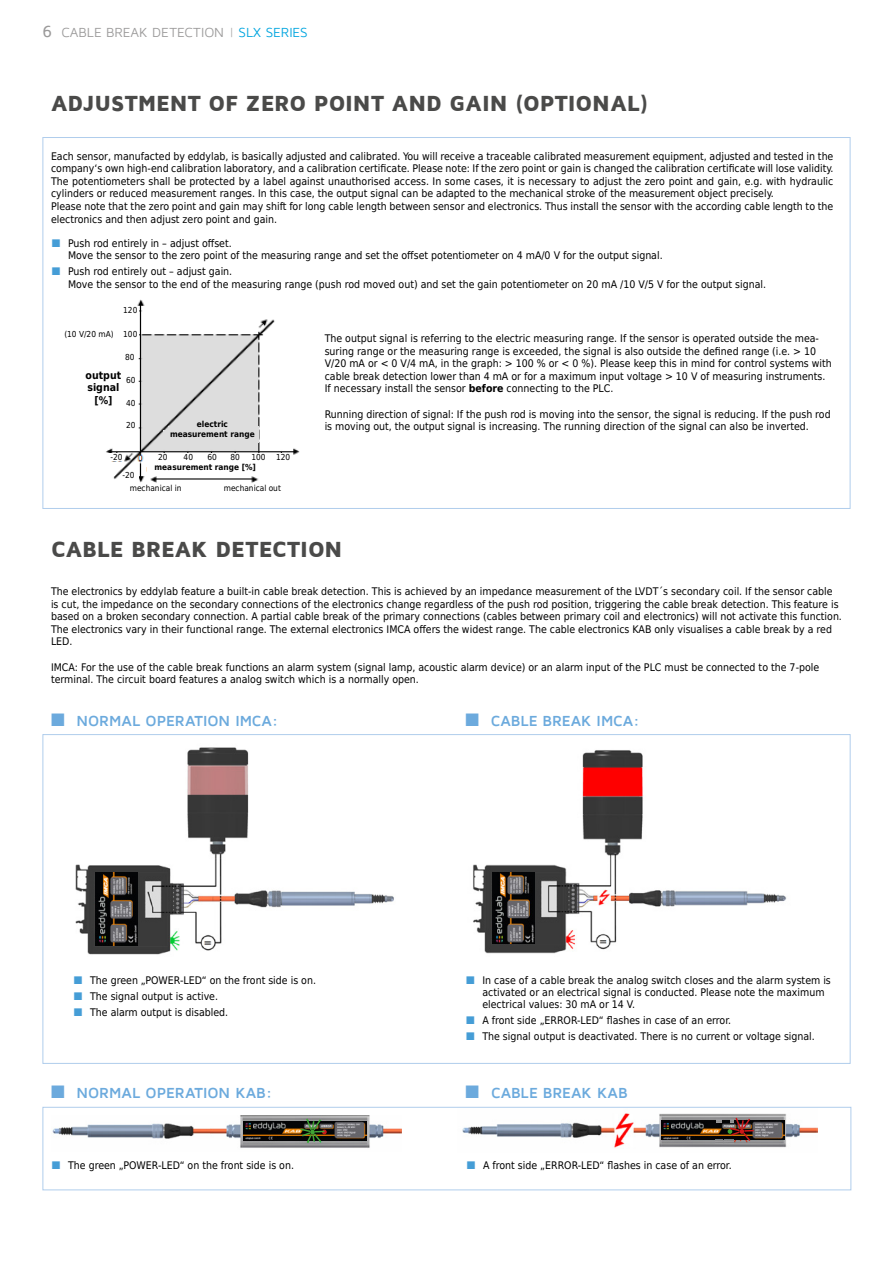
<style>
.page{position:relative;width:893px;height:1263px;background:#fff}
.page>*{position:absolute;margin:0;border:0;box-sizing:border-box;transform-origin:0 0}
.Innenteil_ÜBerschrif{font:900 22.5px "Maven Pro";letter-spacing:-.005em;color:#4a4a49}
.t1{font:700 15px "Maven Pro";letter-spacing:-.005em;color:#6caadd}
.Kapitelüberschrift_g{font:13.5px "Maven Pro";letter-spacing:-.005em;color:#9b9a9a}
.Copytext_grauer_Kast{font:10.5px/12.6px "DejaVu Sans Condensed";color:#000}
.t2{font:700 10.5px "DejaVu Sans Condensed";color:#000}
.t3{font:8.25px "DejaVu Sans Condensed";color:#000}
.t4{font:700 8.25px "DejaVu Sans Condensed";color:#000}
.s1{font-weight:500;font-size:16.5px}
.s2{font-family:"Arial";font-size:9.75px;color:#abaaaa}
.s3{color:#00a5df}
.s4{font-family:"Impact";font-size:16.5px;color:#459dd6}
.s5{font-weight:700}
.s6{font-family:"Impact";font-weight:400;font-size:27px}
</style>
<div class="page">
<img style="left:106px;top:299px;width:194px;height:184px">
<div style="left:147px;top:464px;width:129px;height:10px;background:#fff"></div>
<div style="left:85px;top:371px;width:37px;height:37px;background:#fff"></div>
<div style="left:57px;top:331px;width:62px;height:8px;background:#fff"></div>
<div style="left:116px;top:307px;width:23px;height:8px;background:#fff"></div>
<div style="left:116px;top:331px;width:23px;height:8px;background:#fff"></div>
<div style="left:118px;top:354px;width:20px;height:8px;background:#fff"></div>
<div style="left:122px;top:376px;width:16px;height:9px;background:#fff"></div>
<div style="left:122px;top:399px;width:16px;height:9px;background:#fff"></div>
<div style="left:122px;top:422px;width:16px;height:9px;background:#fff"></div>
<div style="left:106px;top:453px;width:17px;height:7px;background:#fff"></div>
<div style="left:123px;top:472px;width:16px;height:9px;background:#fff"></div>
<div style="left:158px;top:453px;width:11px;height:10px;background:#fff"></div>
<div style="left:181px;top:453px;width:13px;height:10px;background:#fff"></div>
<div style="left:205px;top:453px;width:13px;height:10px;background:#fff"></div>
<div style="left:228px;top:453px;width:13px;height:10px;background:#fff"></div>
<div style="left:244px;top:453px;width:25px;height:10px;background:#fff"></div>
<div style="left:269px;top:453px;width:23px;height:10px;background:#fff"></div>
<img style="left:168px;top:426px;width:90px;height:17px">
<svg style="left:164px;top:430px;width:9px;height:7px"></svg>
<img style="left:191px;top:414px;width:64px;height:16px">
<img style="left:75px;top:747px;width:319px;height:208px">
<img style="left:473px;top:750px;width:314px;height:204px">
<img style="left:95px;top:873px;width:42px;height:72px">
<img style="left:493px;top:872px;width:42px;height:72px">
<img style="left:52px;top:1123px;width:159px;height:16px">
<img style="left:211px;top:1115px;width:190px;height:33px">
<img style="left:243px;top:1121px;width:123px;height:19px">
<svg style="left:299px;top:1117px;width:28px;height:27px"></svg>
<img style="left:462px;top:1113px;width:356px;height:35px">
<img style="left:661px;top:1121px;width:123px;height:19px">
<svg style="left:715px;top:1116px;width:39px;height:28px"></svg>
<div style="left:43px;top:1107px;width:808px;height:83px;border:1px solid #b0cdec"></div>
<p class="Kapitelüberschrift_g" style="left:43px;top:26px;width:267px"><span class="s1">6</span> CABLE BREAK DETECTION <span class="s2">|</span> <span class="s3">SLX SERIES</span></p>
<p class="Innenteil_ÜBerschrif" style="left:51px;top:91px;width:599px">ADJUSTMENT OF ZERO POINT AND GAIN (OPTIONAL)</p>
<p class="Copytext_grauer_Kast" style="left:51px;top:149px;width:784px;text-align:justify">Each sensor, manufacted by eddylab, is basically adjusted and calibrated. You will receive a traceable calibrated measurement equipment, adjusted and tested in the company‘s own high-end calibration laboratory, and a calibration certificate. Please note: If the zero point or gain is changed the calibration certificate will lose validity.<br>The potentiometers shall be protected by a label against unauthorised access. In some cases, it is necessary to adjust the zero point and gain, e.g. with hydraulic cylinders or reduced measurement ranges. In this case, the output signal can be adapted to the mechanical stroke of the measurement object precisely.</p>
<p class="Copytext_grauer_Kast" style="left:51px;top:200px;width:784px">Please note that the zero point and gain may shift for long cable length between sensor and electronics. Thus install the sensor with the according cable length to the electronics and then adjust zero point and gain.</p>
<p class="Copytext_grauer_Kast" style="left:68px;top:237px;width:596px;line-height:12px;text-indent:-17px"><span class="s4">■</span> Push rod entirely in – adjust offset.<br>Move the sensor to the zero point of the measuring range and set the offset potentiometer on 4 mA/0 V for the output signal.</p>
<p class="Copytext_grauer_Kast" style="left:68px;top:265px;width:700px;text-indent:-17px"><span class="s4">■</span> Push rod entirely out – adjust gain.<br>Move the sensor to the end of the measuring range (push rod moved out) and set the gain potentiometer on 20 mA /10 V/5 V for the output signal.</p>
<p class="t3" style="left:123px;top:303px;width:16px">120</p>
<p class="t3" style="left:123px;top:327px;width:16px">100</p>
<p class="t3" style="left:125px;top:350px;width:11px">80</p>
<p class="t3" style="left:126px;top:373px;width:11px">60</p>
<p class="t3" style="left:126px;top:395px;width:11px">40</p>
<p class="t3" style="left:126px;top:418px;width:11px">20</p>
<p class="t3" style="left:64px;top:327px;width:51px">(10 V/20 mA)</p>
<p class="t2" style="left:86px;top:366px;width:37px">output</p>
<p class="t2" style="left:87px;top:379px;width:33px">signal</p>
<p class="t2" style="left:94px;top:391px;width:20px">[%]</p>
<p class="t3" style="left:110px;top:449px;width:14px">-20</p>
<p class="t4" style="left:197px;top:418px;width:33px">electric</p>
<p class="t4" style="left:170px;top:428px;width:86px">measurement range</p>
<p class="t3" style="left:158px;top:449px;width:11px">20</p>
<p class="t3" style="left:184px;top:449px;width:11px">40</p>
<p class="t3" style="left:208px;top:449px;width:11px">60</p>
<p class="t3" style="left:231px;top:449px;width:11px">80</p>
<p class="t3" style="left:251px;top:449px;width:16px">100</p>
<p class="t3" style="left:276px;top:449px;width:16px">120</p>
<p class="t4" style="left:155px;top:461px;width:103px">measurement range [%]</p>
<p class="t3" style="left:130px;top:481px;width:53px">mechanical in</p>
<p class="t3" style="left:224px;top:481px;width:59px">mechanical out</p>
<p class="t3" style="left:123px;top:468px;width:14px">-20</p>
<p class="Copytext_grauer_Kast" style="left:325px;top:332px;width:509px">The output signal is referring to the electric measuring range. If the sensor is operated outside the mea&shy;suring range or the measuring range is exceeded, the signal is also outside the defined range (i.e. &gt; 10<br>V/20 mA or &lt; 0 V/4 mA, in the graph: &gt; 100 % or &lt; 0 %). Please keep this in mind for control systems with cable break detection lower than 4 mA or for a maximum input voltage &gt; 10 V of measuring instruments.<br>If necessary install the sensor <span class="s5">before</span> connecting to the PLC.</p>
<p class="Copytext_grauer_Kast" style="left:325px;top:407px;width:508px">Running direction of signal: If the push rod is moving into the sensor, the signal is reducing. If the push rod is moving out, the output signal is increasing. The running direction of the signal can also be inverted.</p>
<p class="Innenteil_ÜBerschrif" style="left:51px;top:537px;width:293px">CABLE BREAK DETECTION</p>
<p class="Copytext_grauer_Kast" style="left:51px;top:585px;width:792px">The electronics by eddylab feature a built-in cable break detection. This is achieved by an impedance measurement of the LVDT´s secondary coil. If the sensor cable is cut, the impedance on the secondary connections of the electronics change regardless of the push rod position, triggering the cable break detection. This feature is based on a broken secondary connection. A partial cable break of the primary connections (cables between primary coil and electronics) will not activate this function.</p>
<p class="Copytext_grauer_Kast" style="left:51px;top:622px;width:782px">The electronics vary in their functional range. The external electronics IMCA offers the widest range. The cable electronics KAB only visualises a cable break by a red<br>LED.</p>
<p class="Copytext_grauer_Kast" style="left:51px;top:660px;width:770px">IMCA: For the use of the cable break functions an alarm system (signal lamp, acoustic alarm device) or an alarm input of the PLC must be connected to the 7-pole terminal. The circuit board features a analog switch which is a normally open.</p>
<p class="t1" style="left:50px;top:713px;width:230px"><span class="s6">■</span> NORMAL OPERATION IMCA:</p>
<p class="t1" style="left:464px;top:712px;width:177px"><span class="s6">■</span> CABLE BREAK IMCA:</p>
<p class="Copytext_grauer_Kast" style="left:73px;top:973px;width:244px"><span class="s4">■</span> The green „POWER-LED“ on the front side is on.</p>
<p class="Copytext_grauer_Kast" style="left:73px;top:990px;width:146px"><span class="s4">■</span> The signal output is active.</p>
<p class="Copytext_grauer_Kast" style="left:73px;top:1006px;width:157px"><span class="s4">■</span> The alarm output is disabled.</p>
<p class="Copytext_grauer_Kast" style="left:482px;top:974px;width:350px;line-height:12px;text-indent:-17px"><span class="s4">■</span> In case of a cable break the analog switch closes and the alarm system is activated or an electrical signal is conducted. Please note the maximum electrical values: 30 mA or 14 V.</p>
<p class="Copytext_grauer_Kast" style="left:465px;top:1014px;width:267px"><span class="s4">■</span> A front side „ERROR-LED“ flashes in case of an error.</p>
<p class="Copytext_grauer_Kast" style="left:465px;top:1030px;width:351px"><span class="s4">■</span> The signal output is deactivated. There is no current or voltage signal.</p>
<p class="t1" style="left:50px;top:1085px;width:224px"><span class="s6">■</span> NORMAL OPERATION KAB:</p>
<p class="t1" style="left:464px;top:1085px;width:165px"><span class="s6">■</span> CABLE BREAK KAB</p>
<p class="Copytext_grauer_Kast" style="left:51px;top:1159px;width:244px"><span class="s4">■</span> The green „POWER-LED“ on the front side is on.</p>
<p class="Copytext_grauer_Kast" style="left:466px;top:1159px;width:267px"><span class="s4">■</span> A front side „ERROR-LED“ flashes in case of an error.</p>
</div>
